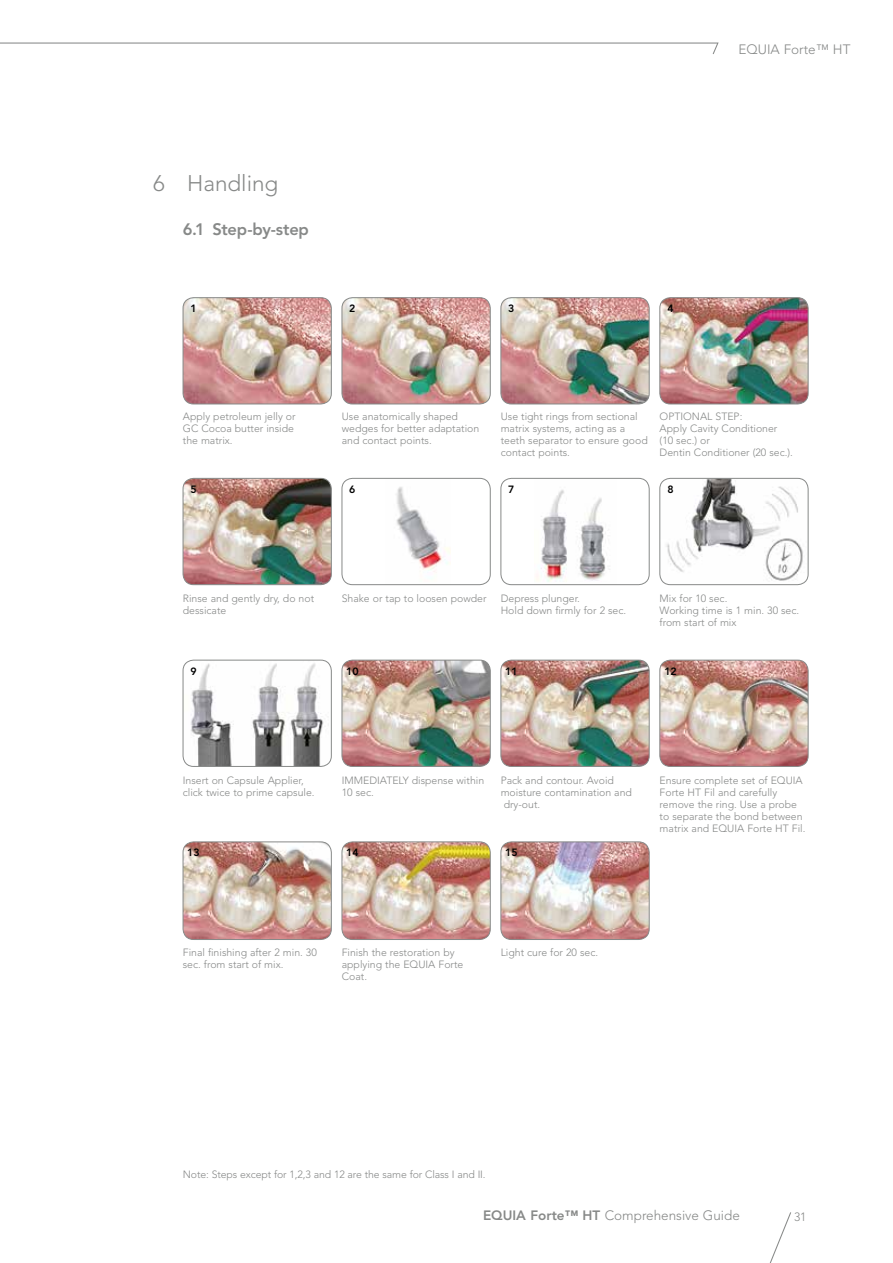
<style>
.page{position:relative;width:893px;height:1263px;background:#fff}
.page>*{position:absolute;margin:0;border:0;box-sizing:border-box;transform-origin:0 0}
.t1{font:300 22.5px "Avenir LT Std";color:#878988}
.t2{font:800 16.5px "Avenir LT Std";letter-spacing:-.02em;color:#878988}
.t3{font:300 13.5px "Avenir LT Std";color:#878988}
.t4{font:300 12px "Avenir LT Std";color:#878988}
.t5{font:300 10.5px/12px "Avenir LT Std";color:#878988}
.t6{font:800 10.5px "Avenir LT Std";color:#000}
.s1{font-weight:800}
</style>
<div class="page">
<svg style="left:769px;top:1212px;width:22px;height:51px"></svg>
<svg style="left:0;top:42px;width:719px;height:12px"></svg>
<img style="left:660px;top:298px;width:148px;height:106px">
<div style="left:660px;top:297px;width:148px;height:107px;border:1px solid #878988;border-radius:11px"></div>
<img style="left:342px;top:298px;width:148px;height:106px">
<div style="left:342px;top:297px;width:148px;height:107px;border:1px solid #878988;border-radius:11px"></div>
<img style="left:342px;top:660px;width:148px;height:106px">
<div style="left:342px;top:660px;width:148px;height:107px;border:1px solid #878988;border-radius:11px"></div>
<img style="left:501px;top:660px;width:148px;height:106px">
<div style="left:501px;top:660px;width:148px;height:107px;border:1px solid #878988;border-radius:11px"></div>
<img style="left:660px;top:660px;width:148px;height:106px">
<div style="left:660px;top:660px;width:148px;height:107px;border:1px solid #878988;border-radius:11px"></div>
<img style="left:183px;top:660px;width:148px;height:106px">
<div style="left:183px;top:660px;width:148px;height:107px;border:1px solid #878988;border-radius:11px"></div>
<img style="left:342px;top:842px;width:148px;height:97px">
<div style="left:342px;top:842px;width:148px;height:98px;border:1px solid #878988;border-radius:11px"></div>
<img style="left:501px;top:842px;width:148px;height:97px">
<div style="left:501px;top:842px;width:148px;height:98px;border:1px solid #878988;border-radius:11px"></div>
<img style="left:183px;top:842px;width:148px;height:97px">
<div style="left:183px;top:842px;width:148px;height:98px;border:1px solid #878988;border-radius:11px"></div>
<img style="left:396px;top:487px;width:54px;height:85px">
<div style="left:342px;top:478px;width:148px;height:107px;border:1px solid #878988;border-radius:11px"></div>
<img style="left:536px;top:489px;width:74px;height:93px">
<div style="left:501px;top:478px;width:148px;height:107px;border:1px solid #878988;border-radius:11px"></div>
<img style="left:660px;top:478px;width:148px;height:107px">
<div style="left:660px;top:478px;width:148px;height:107px;border:1px solid #878988;border-radius:11px"></div>
<img style="left:183px;top:478px;width:148px;height:107px">
<div style="left:183px;top:478px;width:148px;height:107px;border:1px solid #878988;border-radius:11px"></div>
<img style="left:183px;top:298px;width:148px;height:106px">
<div style="left:183px;top:297px;width:148px;height:107px;border:1px solid #878988;border-radius:11px"></div>
<img style="left:501px;top:298px;width:148px;height:106px">
<div style="left:501px;top:297px;width:148px;height:107px;border:1px solid #878988;border-radius:11px"></div>
<p class="t3" style="left:739px;top:41px;width:113px">EQUIA Forte™ HT</p>
<h1 class="t1" style="left:153px;top:170px;width:127px">6 Handling</h1>
<h2 class="t2" style="left:183px;top:219px;width:128px">6.1 Step-by-step</h2>
<p class="t6" style="left:190px;top:302px;width:8px">1</p>
<p class="t6" style="left:349px;top:302px;width:8px">2</p>
<p class="t6" style="left:508px;top:302px;width:8px">3</p>
<p class="t6" style="left:667px;top:302px;width:8px">4</p>
<p class="t5" style="left:183px;top:411px;width:114px">Apply petroleum jelly or<br>GC Cocoa butter inside the matrix.</p>
<p class="t5" style="left:501px;top:411px;width:149px">Use tight rings from sectional matrix systems, acting as a teeth separator to ensure good contact points.</p>
<p class="t5" style="left:342px;top:411px;width:139px">Use anatomically shaped wedges for better adaptation and contact points.</p>
<p class="t5" style="left:660px;top:411px;width:135px">OPTIONAL STEP:<br>Apply Cavity Conditioner (10 sec.) or<br>Dentin Conditioner (20 sec.).</p>
<p class="t6" style="left:190px;top:483px;width:8px">5</p>
<p class="t6" style="left:349px;top:483px;width:8px">6</p>
<p class="t6" style="left:508px;top:483px;width:8px">7</p>
<p class="t6" style="left:667px;top:483px;width:8px">8</p>
<p class="t5" style="left:183px;top:592px;width:133px">Rinse and gently dry, do not dessicate</p>
<p class="t5" style="left:342px;top:592px;width:146px">Shake or tap to loosen powder</p>
<p class="t5" style="left:501px;top:592px;width:127px">Depress plunger.<br>Hold down firmly for 2 sec.</p>
<p class="t5" style="left:660px;top:592px;width:141px">Mix for 10 sec.<br>Working time is 1 min. 30 sec. from start of mix</p>
<p class="t6" style="left:190px;top:665px;width:8px">9</p>
<p class="t6" style="left:346px;top:665px;width:14px">10</p>
<p class="t6" style="left:505px;top:665px;width:14px">11</p>
<p class="t6" style="left:664px;top:665px;width:14px">12</p>
<p class="t5" style="left:183px;top:774px;width:133px">Insert on Capsule Applier, click twice to prime capsule.</p>
<p class="t5" style="left:342px;top:774px;width:144px">IMMEDIATELY dispense within<br>10 sec.</p>
<p class="t5" style="left:501px;top:774px;width:133px">Pack and contour. Avoid moisture contamination and dry-out.</p>
<p class="t5" style="left:660px;top:774px;width:147px">Ensure complete set of EQUIA<br>Forte HT Fil and carefully remove the ring. Use a probe to separate the bond between matrix and EQUIA Forte HT Fil.</p>
<p class="t6" style="left:187px;top:846px;width:14px">13</p>
<p class="t6" style="left:346px;top:846px;width:14px">14</p>
<p class="t6" style="left:505px;top:846px;width:14px">15</p>
<p class="t5" style="left:183px;top:947px;width:136px">Final finishing after 2 min. 30 sec. from start of mix.</p>
<p class="t5" style="left:342px;top:947px;width:123px">Finish the restoration by applying the EQUIA Forte<br>Coat.</p>
<p class="t5" style="left:501px;top:947px;width:99px">Light cure for 20 sec.</p>
<p class="t5" style="left:183px;top:1168px;width:304px">Note: Steps except for 1,2,3 and 12 are the same for Class I and II.</p>
<p class="t3" style="left:483px;top:1208px;width:258px"><span class="s1">EQUIA Forte™ HT</span> Comprehensive Guide</p>
<p class="t4" style="left:794px;top:1210px;width:14px">31</p>
</div>
